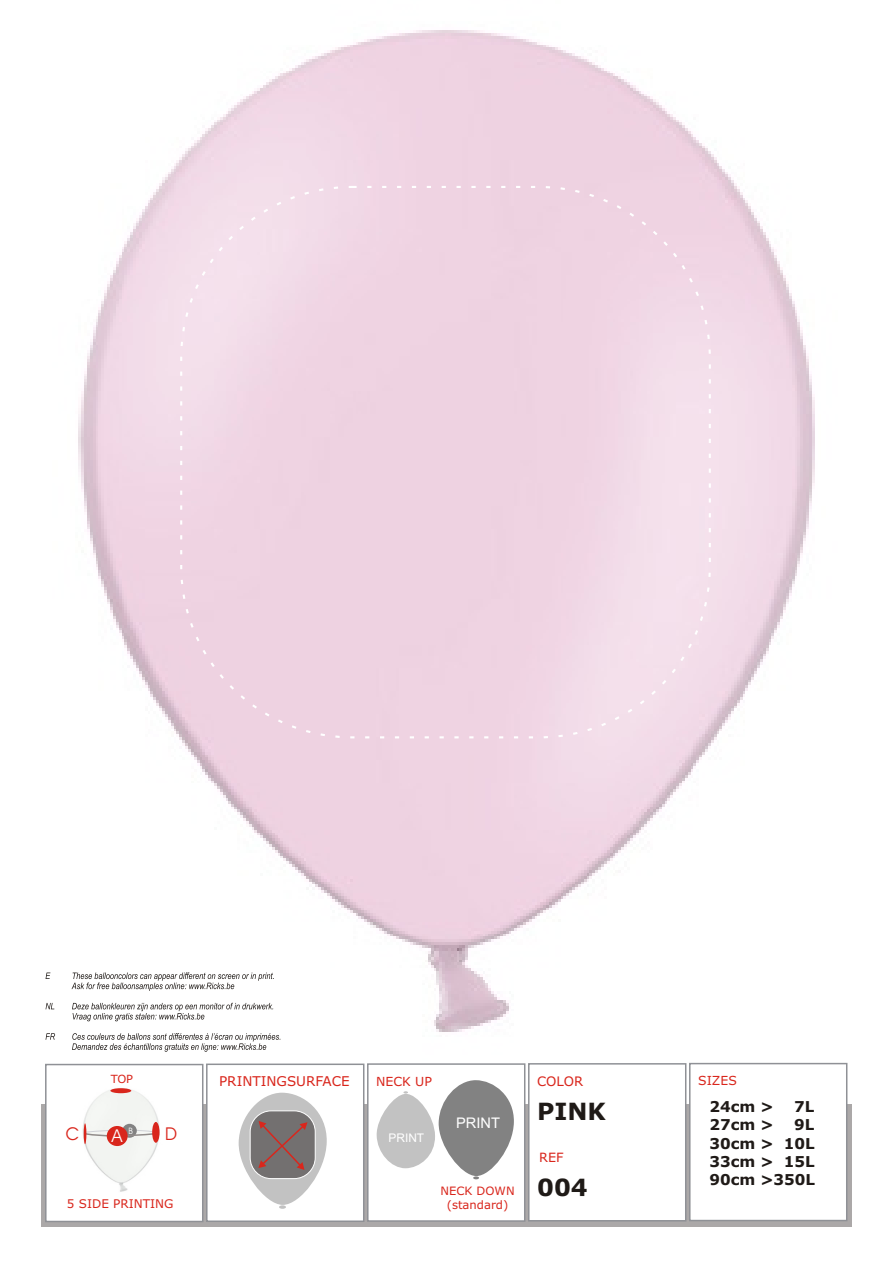
<style>
.page{position:relative;width:894px;height:1263px;background:#fff}
.page>*{position:absolute;margin:0;border:0;box-sizing:border-box;transform-origin:0 0}
.t1{font:700 23.7px "Verdana";color:#1f1a17}
.t2{font:17.7px "Avant Garde Bk BT";color:#d9261c}
.t3{font:17.7px "Avant Garde Bk BT";color:#fff}
.t4{font:700 15px/18.3px "Verdana";color:#1f1a17;text-align:justify}
.t5{font:14.7px "Arial";color:#fff}
.t6{font:13.5px "Verdana";color:#d9261c}
.t7{font:13.05px "Verdana";color:#d9261c}
.t8{font:12.75px "Verdana";color:#d9261c}
.t9{font:12.6px "Verdana";color:#d9261c}
.t10{font:12.45px "Verdana";color:#d9261c}
.t11{font:12px "Verdana";color:#d9261c}
.t12{font:11.85px "Arial";color:#fff}
.t13{font:11.55px/14.1px "Verdana";color:#d9261c;text-align:center}
.t14{font:11.25px "Verdana";color:#d9261c}
.t15{font:8.85px "Avant Garde Bk BT";color:#fff}
</style>
<div class="page">
<img style="left:41px;top:30px;width:807px;height:1120px">
<div style="left:42px;top:1104px;width:810px;height:123px;background:#aba8a8"></div>
<div style="left:689px;top:1063px;width:158px;height:158px;background:#fff;border:2px solid #8f9196"></div>
<div style="left:528px;top:1063px;width:158px;height:159px;background:#fff;border:2px solid #8f9196"></div>
<div style="left:367px;top:1063px;width:158px;height:159px;background:#fff;border:2px solid #8f9196"></div>
<div style="left:206px;top:1064px;width:158px;height:158px;background:#fff;border:2px solid #8f9196"></div>
<div style="left:45px;top:1064px;width:158px;height:158px;background:#fff;border:2px solid #8f9196"></div>
<img style="left:82px;top:1088px;width:78px;height:104px">
<div style="left:110px;top:1088px;width:21px;height:5px;background:#d9261c;border-radius:50%"></div>
<div style="left:122px;top:1124px;width:15px;height:14px;background:#828282;border-radius:50%"></div>
<svg style="left:83px;top:1129px;width:69px;height:8px"></svg>
<hr style="left:84px;top:1123px;width:2px;height:21px;background:#d9261c;border-radius:50%">
<div style="left:152px;top:1122px;width:8px;height:21px;background:#d9261c;border-radius:50%"></div>
<div style="left:107px;top:1126px;width:21px;height:20px;background:#d9261c;border-radius:50%"></div>
<svg style="left:376px;top:1080px;width:138px;height:99px"></svg>
<svg style="left:238px;top:1093px;width:89px;height:116px"></svg>
<svg style="left:46px;top:972px;width:234px;height:80px"></svg>
<p class="t14" style="left:111px;top:1075px;width:24px">TOP</p>
<p class="t2" style="left:66px;top:1126px;width:15px">C</p>
<p class="t2" style="left:165px;top:1126px;width:13px">D</p>
<p class="t15" style="left:129px;top:1127px;width:6px">B</p>
<p class="t3" style="left:112px;top:1128px;width:12px">A</p>
<p class="t11" style="left:67px;top:1199px;width:108px">5 SIDE PRINTING</p>
<p class="t6" style="left:219px;top:1075px;width:132px">PRINTINGSURFACE</p>
<p class="t9" style="left:376px;top:1077px;width:57px">NECK UP</p>
<p class="t12" style="left:389px;top:1133px;width:37px">PRINT</p>
<p class="t5" style="left:456px;top:1117px;width:45px">PRINT</p>
<p class="t13" style="left:441px;top:1185px;width:76px">NECK DOWN (standard)</p>
<p class="t7" style="left:537px;top:1076px;width:48px">COLOR</p>
<p class="t10" style="left:698px;top:1076px;width:40px">SIZES</p>
<h1 class="t1" style="left:537px;top:1102px;width:70px">PINK</h1>
<p class="t8" style="left:539px;top:1152px;width:26px">REF</p>
<h1 class="t1" style="left:537px;top:1178px;width:52px">004</h1>
<p class="t4" style="left:709px;top:1099px;width:66px">24cm &gt;</p>
<p class="t4" style="left:794px;top:1099px;width:22px">7L</p>
<p class="t4" style="left:709px;top:1117px;width:66px">27cm &gt;</p>
<p class="t4" style="left:709px;top:1117px;width:107px;text-indent:85px">9L 30cm &gt; 10L 33cm &gt; 15L 90cm &gt;350L</p>
</div>
